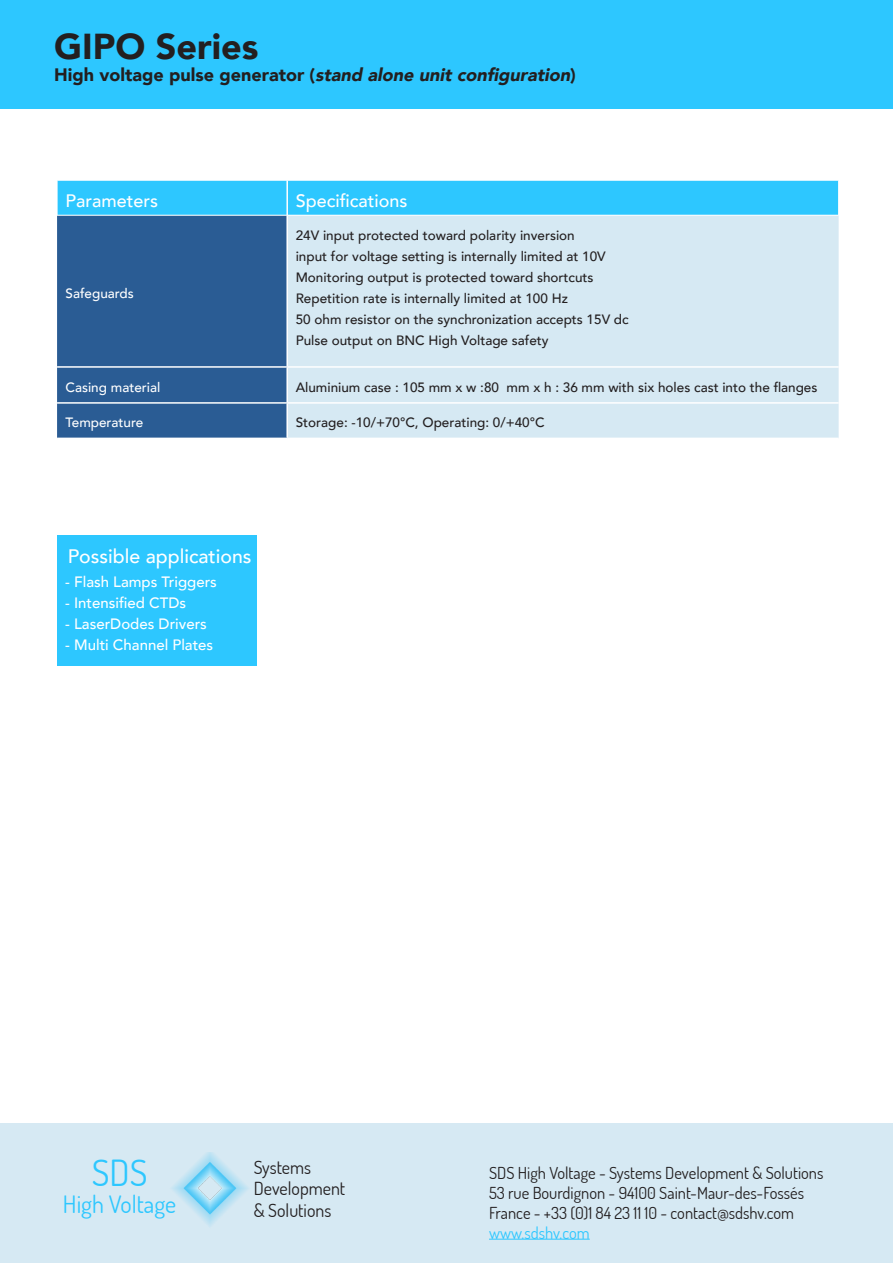
<style>
.page{position:relative;width:893px;height:1263px;background:#fff}
.page>*{position:absolute;margin:0;border:0;box-sizing:border-box;transform-origin:0 0}
.t1{font:900 36px "Avenir";color:#231f20}
.t2{font:36px "Dosis";color:#2dc7ff}
.t3{font:24px "Dosis";color:#2dc7ff}
.t4{font:500 19.5px "Avenir";color:#fff}
.t5{font:900 18px "Avenir";color:#231f20}
.t6{font:18px "Dosis";color:#231f20}
.t7{font:500 18px "Avenir";color:#fff}
.t8{font:16.5px "Dosis";color:#231f20}
.t9{font:16.5px "Dosis";color:#2dc7ff}
.t10{font:500 15px "Avenir";color:#fff}
.t11{font:500 13.5px "Avenir";color:#231f20}
.t12{font:500 13.5px "Avenir";color:#fff}
.s1{font-style:italic}
</style>
<div class="page">
<div style="left:58px;top:181px;width:780px;height:34px;background:#2dc7ff"></div>
<div style="left:57px;top:216px;width:229px;height:222px;background:#2a5c94"></div>
<div style="left:288px;top:216px;width:551px;height:222px;background:#d6e9f3"></div>
<hr style="left:286px;top:180px;width:2px;height:35px;background:#fff">
<hr style="left:57px;top:366px;width:230px;height:2px;background:#fff">
<hr style="left:287px;top:366px;width:552px;height:2px;background:#fff">
<hr style="left:57px;top:402px;width:230px;height:2px;background:#fff">
<hr style="left:287px;top:402px;width:552px;height:2px;background:#fff">
<div style="left:0;top:0;width:893px;height:108px;background:#2dc7ff"></div>
<div style="left:57px;top:536px;width:200px;height:130px;background:#2dc7ff"></div>
<div style="left:0;top:1123px;width:893px;height:140px;background:#d6e9f3"></div>
<img style="left:172px;top:1152px;width:76px;height:74px">
<hr style="left:489px;top:1239px;width:101px;height:1px;background:#2dc7ff">
<p class="t1" style="left:54px;top:16px;width:206px">GIPO Series</p>
<p class="t5" style="left:54px;top:59px;width:523px">H i g h vo l ta g e p u l s e g e n e rato r (<span class="s1">stand alone unitconfiguration</span>)</p>
<p class="t7" style="left:66px;top:185px;width:94px">Parameters</p>
<p class="t7" style="left:296px;top:185px;width:113px">Specifications</p>
<p class="t12" style="left:66px;top:281px;width:70px">Safeguards</p>
<p class="t11" style="left:296px;top:224px;width:281px">24V input protected toward polarity inversion</p>
<p class="t11" style="left:296px;top:245px;width:311px">input for voltage setting is internally limited at 10V</p>
<p class="t11" style="left:296px;top:266px;width:299px">Monitoring output is protected toward shortcuts</p>
<p class="t11" style="left:296px;top:287px;width:274px">Repetition rate is internally limited at 100 Hz</p>
<p class="t11" style="left:296px;top:308px;width:334px">50 ohm resistor on the synchronization accepts 15V dc</p>
<p class="t11" style="left:296px;top:329px;width:254px">Pulse output on BNC High Voltage safety</p>
<p class="t12" style="left:66px;top:375px;width:96px">Casing material</p>
<p class="t11" style="left:296px;top:375px;width:523px">Aluminium case : 105 mm x w :80 mm x h : 36 mm with six holes cast into the flanges</p>
<p class="t12" style="left:66px;top:411px;width:79px">Temperature</p>
<p class="t11" style="left:296px;top:411px;width:250px">Storage: -10/+70°C, Operating: 0/+40°C</p>
<p class="t4" style="left:68px;top:539px;width:185px">Possible applications</p>
<p class="t10" style="left:65px;top:569px;width:153px">- Flash Lamps Triggers</p>
<p class="t10" style="left:65px;top:590px;width:122px">- Intensified CTDs</p>
<p class="t10" style="left:65px;top:611px;width:143px">- LaserDodes Drivers</p>
<p class="t10" style="left:65px;top:632px;width:150px">- Multi Channel Plates</p>
<p class="t2" style="left:92px;top:1149px;width:57px">SDS</p>
<p class="t3" style="left:63px;top:1188px;width:115px">High Voltage</p>
<p class="t6" style="left:254px;top:1155px;width:59px">Systems</p>
<p class="t6" style="left:254px;top:1177px;width:93px">Development</p>
<p class="t6" style="left:254px;top:1198px;width:79px">&amp; Solutions</p>
<p class="t8" style="left:489px;top:1162px;width:336px">SDS High Voltage - Systems Development &amp; Solutions</p>
<p class="t8" style="left:489px;top:1182px;width:317px">53 rue Bourdignon - 94100 Saint-Maur-des-Fossés</p>
<p class="t8" style="left:489px;top:1202px;width:307px">France - +33 (0)1 84 23 11 10 - contact@sdshv.com</p>
<p class="t9" style="left:489px;top:1222px;width:102px">www.sdshv.com</p>
</div>
